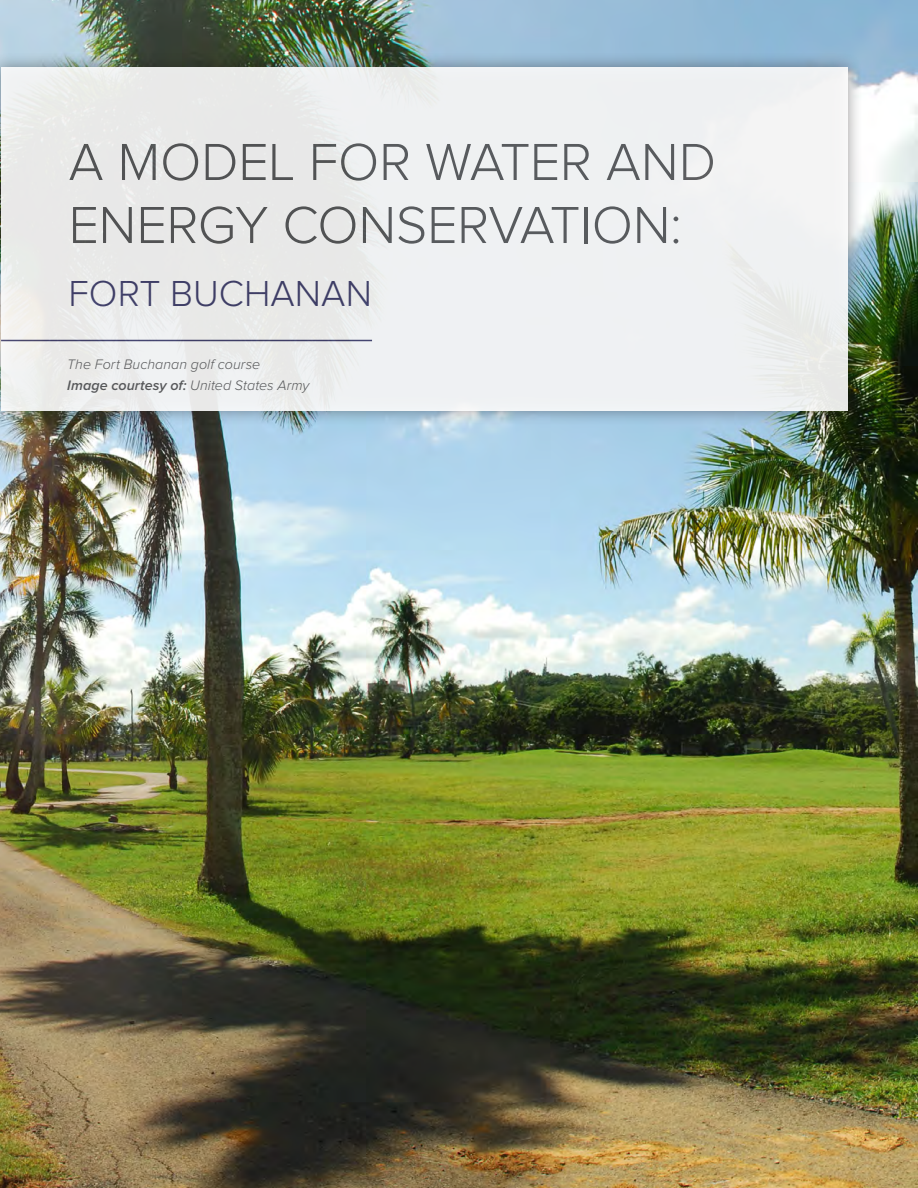
<style>
.page{position:relative;width:918px;height:1188px;background:#fff}
.page>*{position:absolute;margin:0;border:0;box-sizing:border-box;transform-origin:0 0}
.t1{font:300 54px/63px "Proxima Nova";letter-spacing:-.005em;color:#57585a}
.t2{font:300 37.5px "Proxima Nova";color:#41406e}
.t3{font:italic 300 14.25px/21px "Proxima Nova";letter-spacing:.005em;color:#57585a}
.s1{font-weight:600}
</style>
<div class="page">
<img style="left:0;top:0;width:918px;height:1188px">
<div style="left:0;top:52px;width:863px;height:374px;background:#231f20;opacity:.45"></div>
<div style="left:1px;top:68px;width:847px;height:343px;background:#eff1f2"></div>
<hr style="left:1px;top:340px;width:371px;height:1px;background:#41406e">
<h1 class="t1" style="left:69px;top:133px;width:649px">A MODEL FOR WATER AND<br>ENERGY CONSERVATION:</h1>
<h2 class="t2" style="left:69px;top:276px;width:305px">FORT BUCHANAN</h2>
<p class="t3" style="left:67px;top:354px;width:244px">The Fort Buchanan golf course<br><span class="s1">Image courtesy of:</span> United States Army</p>
</div>
